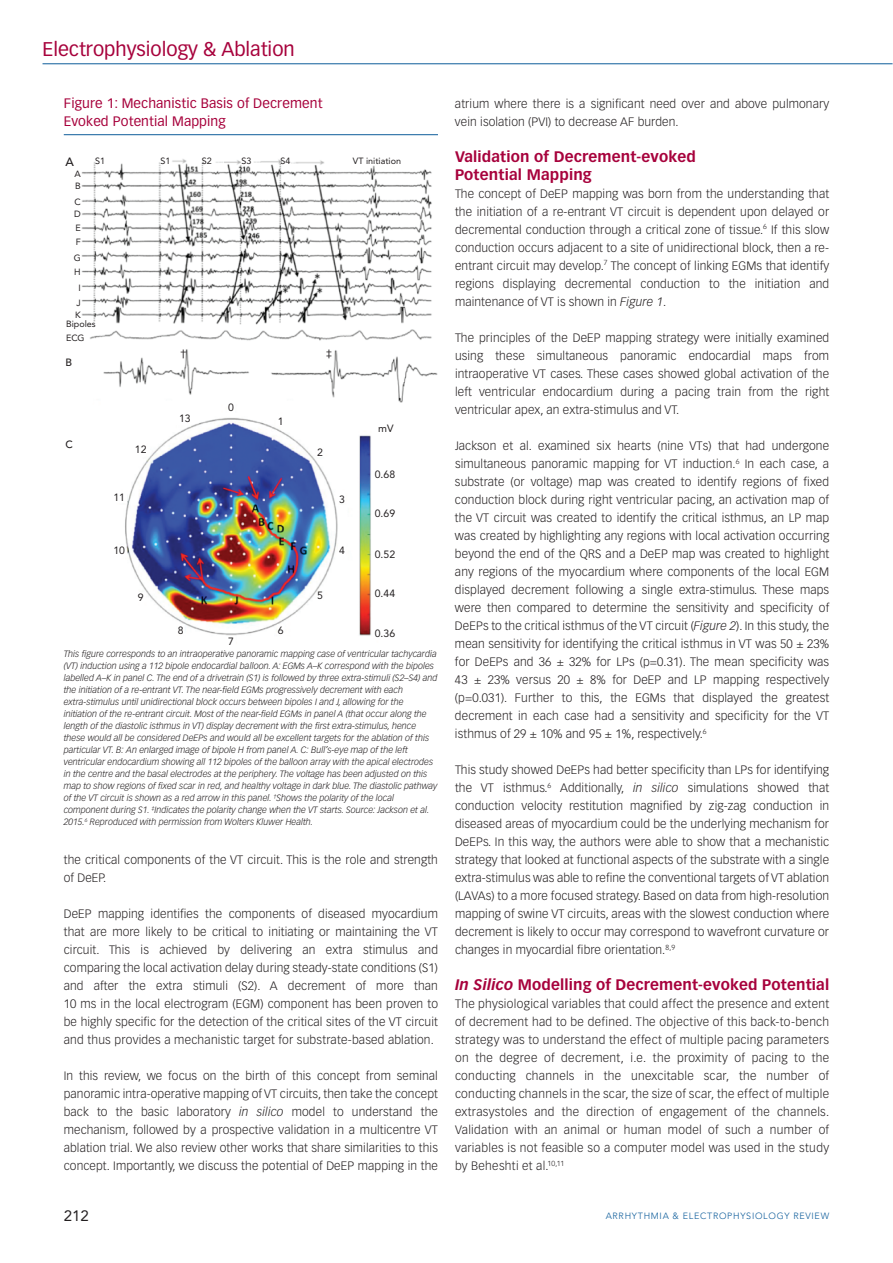
<style>
.page{position:relative;width:893px;height:1263px;background:#fff}
.page>*{position:absolute;margin:0;border:0;box-sizing:border-box;transform-origin:0 0}
.t1{font:19.5px "Vectora LT Std";color:#a7023c}
.t2{font:700 15px/18px "Vectora LT Std";letter-spacing:.01em;color:#a7023c}
.t3{font:15px "Avenir LT Std";color:#231f20}
.t4{font:13.5px/18px "Vectora LT Std";letter-spacing:.01em;color:#a7023c}
.t5{font:300 12px/18px "Vectora LT Std";letter-spacing:.01em;color:#231f20;text-align:justify}
.t6{font:500 12px "Avenir LT Std";color:#231f20}
.t7{font:10.5px "Avenir LT Std";color:#231f20}
.t8{font:500 10.5px "Avenir LT Std";color:#231f20}
.t9{font:italic 300 9px/12px "Vectora LT Std";color:#231f20}
.t10{font:9px/15px "Avenir LT Std";color:#231f20}
.t11{font:300 9px "Avenir LT Std";letter-spacing:.08em;color:#0d5c9a}
.s1{font-style:italic}
</style>
<div class="page">
<hr style="left:43px;top:64px;width:849px;height:1px;background:#0d5c9a">
<hr style="left:64px;top:134px;width:374px;height:1px;background:#0d5c9a">
<img style="left:81px;top:159px;width:357px;height:477px">
<h1 class="t1" style="left:43px;top:38px;width:254px">Electrophysiology &amp; Ablation</h1>
<p class="t4" style="left:64px;top:94px;width:260px">Figure 1: Mechanistic Basis of Decrement<br>Evoked Potential Mapping</p>
<p class="t6" style="left:65px;top:154px;width:10px">A</p>
<p class="t10" style="left:95px;top:153px;width:12px">S1</p>
<p class="t10" style="left:161px;top:153px;width:12px">S1</p>
<p class="t10" style="left:202px;top:153px;width:12px">S2</p>
<p class="t10" style="left:242px;top:153px;width:12px">S3</p>
<p class="t10" style="left:281px;top:153px;width:12px">S4</p>
<p class="t10" style="left:353px;top:153px;width:50px">VT initiation</p>
<p class="t10" style="left:74px;top:168px;width:8px;line-height:12.3px">A<br>B</p>
<p class="t10" style="left:74px;top:196px;width:8px;line-height:12.1px">C<br>D</p>
<p class="t10" style="left:75px;top:221px;width:7px;line-height:14.2px">E<br>F</p>
<p class="t10" style="left:74px;top:250px;width:9px;text-align:center">G<br>H<br>I<br>J</p>
<p class="t10" style="left:66px;top:310px;width:31px;line-height:9px;text-indent:9px">K<br>Bipoles</p>
<p class="t10" style="left:66px;top:331px;width:20px">ECG</p>
<p class="t8" style="left:65px;top:356px;width:8px">B</p>
<p class="t8" style="left:65px;top:438px;width:9px">C</p>
<p class="t7" style="left:135px;top:444px;width:13px">12</p>
<p class="t7" style="left:113px;top:492px;width:13px">11</p>
<p class="t7" style="left:113px;top:544px;width:13px">10</p>
<p class="t7" style="left:138px;top:591px;width:7px">9</p>
<p class="t7" style="left:181px;top:347px;width:7px">†</p>
<p class="t7" style="left:326px;top:347px;width:7px">‡</p>
<p class="t7" style="left:179px;top:412px;width:13px">13</p>
<p class="t7" style="left:228px;top:402px;width:7px">0</p>
<p class="t7" style="left:178px;top:624px;width:7px">8</p>
<p class="t7" style="left:228px;top:635px;width:7px">7</p>
<p class="t7" style="left:278px;top:415px;width:7px">1</p>
<p class="t7" style="left:278px;top:624px;width:7px">6</p>
<p class="t7" style="left:317px;top:446px;width:7px">2</p>
<p class="t7" style="left:339px;top:493px;width:7px">3</p>
<p class="t7" style="left:317px;top:589px;width:7px">5</p>
<p class="t7" style="left:339px;top:544px;width:7px">4</p>
<p class="t7" style="left:378px;top:423px;width:17px">mV</p>
<p class="t7" style="left:375px;top:468px;width:22px">0.68</p>
<p class="t7" style="left:375px;top:508px;width:22px">0.69</p>
<p class="t7" style="left:375px;top:548px;width:22px">0.52</p>
<p class="t7" style="left:375px;top:587px;width:22px">0.44</p>
<p class="t7" style="left:375px;top:628px;width:22px">0.36</p>
<p class="t9" style="left:64px;top:648px;width:375px">This figure corresponds to an intraoperative panoramic mapping case of ventricular tachycardia (VT) induction using a 112 bipole endocardial balloon. A: EGMs A–K correspond with the bipoles labelled A–K in panel C. The end of a drivetrain (S1) is followed by three extra-stimuli (S2–S4) and the initiation of a re-entrant VT. The near-field EGMs progressively decrement with each extra-stimulus until unidirectional block occurs between bipoles I and J, allowing for the initiation of the re-entrant circuit. Most of the near-field EGMs in panel A (that occur along the length of the diastolic isthmus in VT) display decrement with the first extra-stimulus, hence these would all be considered DeEPs and would all be excellent targets for the ablation of this particular VT. B: An enlarged image of bipole H from panel A. C: Bull’s-eye map of the left ventricular endocardium showing all 112 bipoles of the balloon array with the apical electrodes in the centre and the basal electrodes at the periphery. The voltage has been adjusted on this map to show regions of fixed scar in red, and healthy voltage in dark blue. The diastolic pathway of the VT circuit is shown as a red arrow in this panel. <sup>†</sup>Shows the polarity of the local component during S1. <sup>‡</sup>Indicates the polarity change when the VT starts. Source: Jackson et al.<br>2015.<sup>6</sup> Reproduced with permission from Wolters Kluwer Health.</p>
<p class="t5" style="left:64px;top:851px;width:376px">the critical components of the VT circuit. This is the role and strength of DeEP.</p>
<p class="t5" style="left:64px;top:905px;width:376px">DeEP mapping identifies the components of diseased myocardium that are more likely to be critical to initiating or maintaining the VT circuit. This is achieved by delivering an extra stimulus and comparing the local activation delay during steady-state conditions (S1) and after the extra stimuli (S2). A decrement of more than 10 ms in the local electrogram (EGM) component has been proven to be highly specific for the detection of the critical sites of the VT circuit and thus provides a mechanistic target for substrate-based ablation.</p>
<p class="t5" style="left:64px;top:1067px;width:376px">In this review, we focus on the birth of this concept from seminal panoramic intra-operative mapping of VT circuits, then take the concept back to the basic laboratory <span class="s1">in silico</span> model to understand the mechanism, followed by a prospective validation in a multicentre VT ablation trial. We also review other works that share similarities to this concept. Importantly, we discuss the potential of DeEP mapping in the</p>
<p class="t3" style="left:64px;top:1207px;width:27px">212</p>
<p class="t5" style="left:455px;top:95px;width:376px">atrium where there is a significant need over and above pulmonary vein isolation (PVI) to decrease AF burden.</p>
<p class="t2" style="left:455px;top:148px;width:242px">Validation of Decrement-evoked<br>Potential Mapping</p>
<p class="t5" style="left:455px;top:185px;width:376px">The concept of DeEP mapping was born from the understanding that the initiation of a re-entrant VT circuit is dependent upon delayed or decremental conduction through a critical zone of tissue.<sup>6</sup> If this slow conduction occurs adjacent to a site of unidirectional block, then a re&shy;entrant circuit may develop.<sup>7</sup> The concept of linking EGMs that identify regions displaying decremental conduction to the initiation and maintenance of VT is shown in <span class="s1">Figure 1</span>.</p>
<p class="t5" style="left:455px;top:329px;width:376px">The principles of the DeEP mapping strategy were initially examined using these simultaneous panoramic endocardial maps from intraoperative VT cases. These cases showed global activation of the left ventricular endocardium during a pacing train from the right ventricular apex, an extra-stimulus and VT.</p>
<p class="t5" style="left:455px;top:437px;width:376px">Jackson et al. examined six hearts (nine VTs) that had undergone simultaneous panoramic mapping for VT induction.<sup>6</sup> In each case, a substrate (or voltage) map was created to identify regions of fixed conduction block during right ventricular pacing, an activation map of the VT circuit was created to identify the critical isthmus, an LP map was created by highlighting any regions with local activation occurring beyond the end of the QRS and a DeEP map was created to highlight any regions of the myocardium where components of the local EGM displayed decrement following a single extra-stimulus. These maps were then compared to determine the sensitivity and specificity of DeEPs to the critical isthmus of the VT circuit (<span class="s1">Figure 2</span>). In this study, the mean sensitivity for identifying the critical isthmus in VT was 50 ± 23% for DeEPs and 36 ± 32% for LPs (p=0.31). The mean specificity was 43 ± 23% versus 20 ± 8% for DeEP and LP mapping respectively (p=0.031). Further to this, the EGMs that displayed the greatest decrement in each case had a sensitivity and specificity for the VT isthmus of 29 ± 10% and 95 ± 1%, respectively.<sup>6</sup></p>
<p class="t5" style="left:455px;top:761px;width:376px">This study showed DeEPs had better specificity than LPs for identifying the VT isthmus.<sup>6</sup> Additionally, <span class="s1">in silico</span> simulations showed that conduction velocity restitution magnified by zig-zag conduction in diseased areas of myocardium could be the underlying mechanism for DeEPs. In this way, the authors were able to show that a mechanistic strategy that looked at functional aspects of the substrate with a single extra-stimulus was able to refine the conventional targets of VT ablation (LAVAs) to a more focused strategy. Based on data from high-resolution mapping of swine VT circuits, areas with the slowest conduction where decrement is likely to occur may correspond to wavefront curvature or changes in myocardial fibre orientation.<sup>8,9</sup></p>
<p class="t2" style="left:455px;top:976px;width:376px"><span class="s1">In Silico</span> Modelling of Decrement-evoked Potential</p>
<p class="t5" style="left:455px;top:995px;width:376px">The physiological variables that could affect the presence and extent of decrement had to be defined. The objective of this back-to-bench strategy was to understand the effect of multiple pacing parameters on the degree of decrement, i.e. the proximity of pacing to the conducting channels in the unexcitable scar, the number of conducting channels in the scar, the size of scar, the effect of multiple extrasystoles and the direction of engagement of the channels.<br>Validation with an animal or human model of such a number of variables is not feasible so a computer model was used in the study by Beheshti et al.<sup>10,11</sup></p>
<p class="t11" style="left:606px;top:1210px;width:225px">ARRHYTHMIA &amp; ELECTROPHYSIOLOGY REVIEW</p>
</div>
